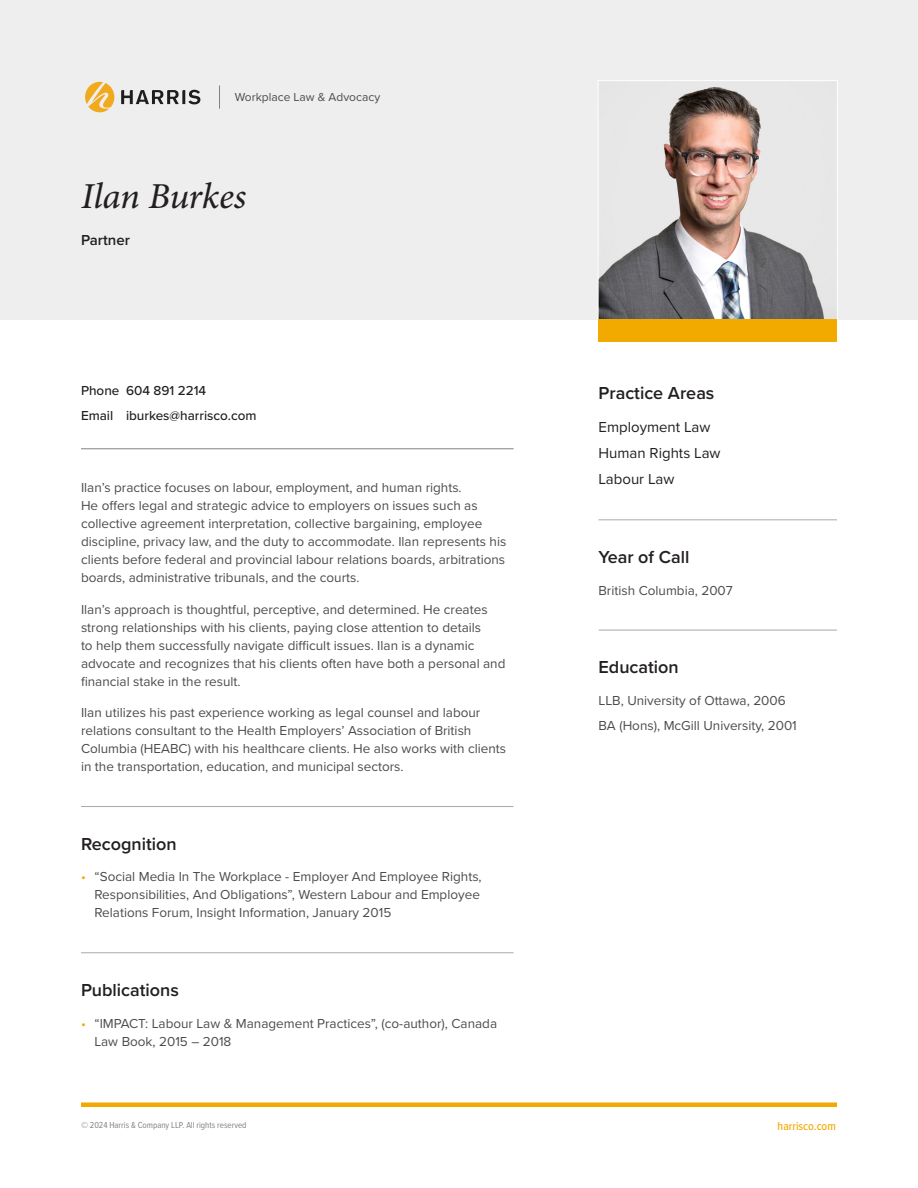
<style>
.page{position:relative;width:918px;height:1188px;background:#fff}
.page>*{position:absolute;margin:0;border:0;box-sizing:border-box;transform-origin:0 0}
.Name{font:italic 36px "Adobe Hebrew";letter-spacing:-.005em;color:#231f20}
.Header_With_Line_for_Sidebar{font:600 18px "Proxima Nova";color:#231f20}
.Header_With_No_Line{font:600 18px "Proxima Nova";color:#231f20}
.Header_With_Line_for_Bulleted_List{font:600 18px "Proxima Nova";color:#231f20}
.Header_With_Line{font:600 18px "Proxima Nova";color:#231f20}
.Practice_Areas{font:15px "Proxima Nova";color:#231f20}
.Name-2{font:600 15px "Proxima Nova";color:#231f20}
.Top_Paragraph_With_Line{font:13.5px/18px "Proxima Nova";color:#4b4c4d}
.Profile_Paragraph{font:13.5px/18px "Proxima Nova";color:#4b4c4d}
.Contact_Info{font:500 13.5px "Proxima Nova";color:#231f20}
.t1{font:12px "Proxima Nova";color:#4b4c4d}
.t2{font:500 12px "Proxima Nova Cond";color:#f2a900}
.t3{font:9px "Proxima Nova Cond";color:#808285}
.s1{color:#f2a900}
</style>
<div class="page">
<div style="left:81px;top:1102px;width:756px;height:5px;background:#f2a900"></div>
<div style="left:0;top:0;width:918px;height:320px;background:#eeeeef"></div>
<svg style="left:598px;top:80px;width:240px;height:240px"></svg>
<hr style="left:81px;top:449px;width:433px;height:1px;background:#808285">
<hr style="left:81px;top:806px;width:433px;height:1px;background:#a8a9ad">
<hr style="left:81px;top:953px;width:433px;height:1px;background:#a8a9ad">
<hr style="left:598px;top:520px;width:239px;height:1px;background:#a8a9ad">
<hr style="left:598px;top:630px;width:239px;height:1px;background:#a8a9ad">
<svg style="left:121px;top:90px;width:79px;height:14px"></svg>
<svg style="left:85px;top:82px;width:29px;height:30px"></svg>
<svg style="left:219px;top:85px;width:1px;height:24px"></svg>
<div style="left:598px;top:320px;width:239px;height:22px;background:#f2a900"></div>
<p class="t1" style="left:235px;top:88px;width:147px">Workplace Law &amp; Advocacy</p>
<p class="Name" style="left:81px;top:175px;width:167px">Ilan Burkes</p>
<p class="Name-2" style="left:81px;top:229px;width:50px">Partner</p>
<p class="Contact_Info" style="left:81px;top:381px;width:127px">Phone 604 891 2214</p>
<p class="Contact_Info" style="left:81px;top:406px;width:177px">Email iburkes@harrisco.com</p>
<p class="Top_Paragraph_With_Line" style="left:81px;top:478px;width:427px">Ilan’s practice focuses on labour, employment, and human rights.<br>He offers legal and strategic advice to employers on issues such as collective agreement interpretation, collective bargaining, employee discipline, privacy law, and the duty to accommodate. Ilan represents his clients before federal and provincial labour relations boards, arbitrations boards, administrative tribunals, and the courts.</p>
<p class="Profile_Paragraph" style="left:81px;top:600px;width:426px">Ilan’s approach is thoughtful, perceptive, and determined. He creates strong relationships with his clients, paying close attention to details<br>to help them successfully navigate difficult issues. Ilan is a dynamic advocate and recognizes that his clients often have both a personal and financial stake in the result.</p>
<p class="Profile_Paragraph" style="left:81px;top:703px;width:427px">Ilan utilizes his past experience working as legal counsel and labour relations consultant to the Health Employers’ Association of British Columbia (HEABC) with his healthcare clients. He also works with clients in the transportation, education, and municipal sectors.</p>
<p class="Header_With_Line" style="left:81px;top:830px;width:97px">Recognition</p>
<p class="Top_Paragraph_With_Line" style="left:94px;top:867px;width:389px;text-indent:-14px"><span class="s1">•</span> “Social Media In The Workplace - Employer And Employee Rights,<br>Responsibilities, And Obligations”, Western Labour and Employee<br>Relations Forum, Insight Information, January 2015</p>
<p class="Header_With_Line_for_Bulleted_List" style="left:81px;top:977px;width:99px">Publications</p>
<p class="Top_Paragraph_With_Line" style="left:94px;top:1014px;width:404px;text-indent:-14px"><span class="s1">•</span> “IMPACT: Labour Law &amp; Management Practices”, (co-author), Canada<br>Law Book, 2015 – 2018</p>
<p class="Header_With_No_Line" style="left:598px;top:380px;width:117px">Practice Areas</p>
<p class="Practice_Areas" style="left:598px;top:416px;width:114px">Employment Law</p>
<p class="Practice_Areas" style="left:598px;top:442px;width:124px">Human Rights Law</p>
<p class="Practice_Areas" style="left:598px;top:468px;width:77px">Labour Law</p>
<p class="Header_With_Line_for_Sidebar" style="left:598px;top:544px;width:92px">Year of Call</p>
<p class="Top_Paragraph_With_Line" style="left:598px;top:581px;width:136px">British Columbia, 2007</p>
<p class="Header_With_Line_for_Sidebar" style="left:598px;top:654px;width:82px">Education</p>
<p class="Top_Paragraph_With_Line" style="left:598px;top:691px;width:189px">LLB, University of Ottawa, 2006</p>
<p class="Top_Paragraph_With_Line" style="left:598px;top:716px;width:200px">BA (Hons), McGill University, 2001</p>
<p class="t3" style="left:81px;top:1118px;width:167px">© 2024 Harris &amp; Company LLP. All rights reserved</p>
<p class="t2" style="left:778px;top:1117px;width:60px">harrisco.com</p>
</div>
